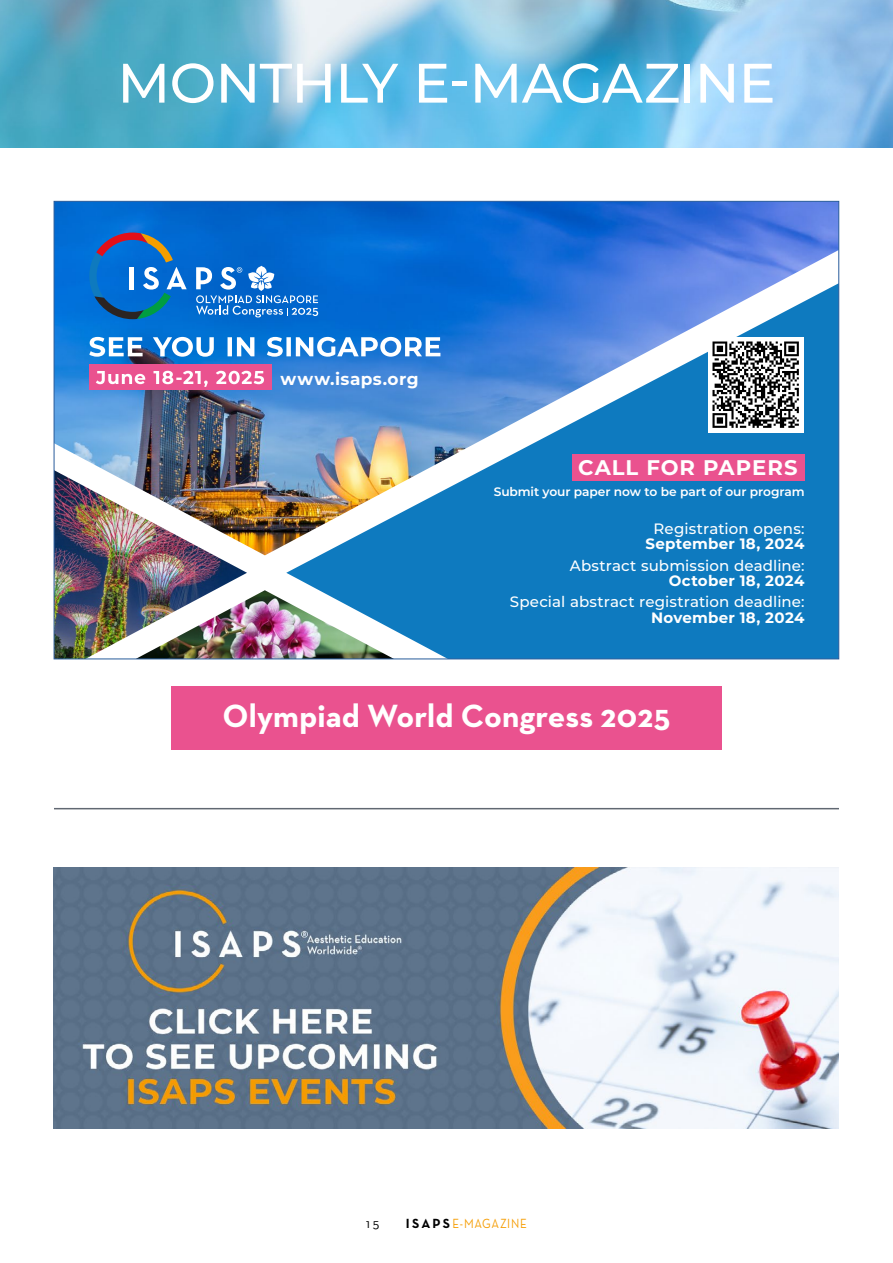
<style>
.page{position:relative;width:893px;height:1263px;background:#fff}
.page>*{position:absolute;margin:0;border:0;box-sizing:border-box;transform-origin:0 0}
.t1{font:500 55.5px "Montserrat";letter-spacing:-.02em;color:#fff}
.t2{font:700 32.7px "Neutra Text";letter-spacing:.005em;color:#fff}
.t3{font:700 21.15px "Montserrat";letter-spacing:.05em;color:#fff}
.t4{font:700 16.95px "Montserrat";letter-spacing:.03em;color:#fff}
.t5{font:500 15px "Montserrat";letter-spacing:.01em;color:#fff}
.t6{font:700 15px "Montserrat";letter-spacing:.02em;color:#fff}
.t7{font:13.5px "Neutra Text";letter-spacing:.055em;color:#f59c00;scale:.86 1}
.t8{font:13.5px "Neutra Text";color:#000}
.t9{font:600 12.3px "Montserrat";letter-spacing:-.01em;color:#fff}
.s1{font-weight:700;color:#000}
</style>
<div class="page">
<img style="left:0;top:0;width:893px;height:148px">
<div style="left:286px;top:555px;width:551px;height:102px;background:#0e7abf"></div>
<img style="left:247px;top:590px;width:147px;height:67px">
<img style="left:56px;top:203px;width:781px;height:352px">
<img style="left:56px;top:470px;width:191px;height:187px">
<div style="left:708px;top:337px;width:96px;height:96px;background:#fff"></div>
<svg style="left:712px;top:341px;width:87px;height:87px"></svg>
<div style="left:89px;top:365px;width:183px;height:25px;background:#ea528f"></div>
<svg style="left:96px;top:371px;width:168px;height:16px"></svg>
<svg style="left:89px;top:337px;width:351px;height:20px"></svg>
<svg style="left:89px;top:233px;width:98px;height:86px"></svg>
<svg style="left:196px;top:266px;width:122px;height:51px"></svg>
<div style="left:572px;top:454px;width:233px;height:27px;background:#ea528f"></div>
<img style="left:54px;top:867px;width:785px;height:261px">
<div style="left:171px;top:686px;width:551px;height:64px;background:#ea528f"></div>
<hr style="left:54px;top:808px;width:785px;height:1px;background:#616872">
<h1 class="t1" style="left:117px;top:44px;width:660px">MONTHLY E-MAGAZINE</h1>
<p class="t4" style="left:281px;top:366px;width:139px">www.isaps.org</p>
<h3 class="t3" style="left:578px;top:452px;width:221px">CALL FOR PAPERS</h3>
<p class="t9" style="left:494px;top:483px;width:312px">Submit your paper now to be part of our program</p>
<p class="t5" style="left:653px;top:518px;width:153px">Registration opens:</p>
<p class="t6" style="left:645px;top:533px;width:161px">September 18, 2024</p>
<p class="t5" style="left:570px;top:555px;width:236px">Abstract submission deadline:</p>
<p class="t6" style="left:669px;top:570px;width:137px">October 18, 2024</p>
<p class="t5" style="left:510px;top:592px;width:296px">Special abstract registration deadline:</p>
<p class="t6" style="left:651px;top:607px;width:155px">November 18, 2024</p>
<h2 class="t2" style="left:222px;top:695px;width:450px">Olympiad World Congress 2025</h2>
<p class="t8" style="left:366px;top:1215px;width:15px">15</p>
<p class="t7" style="left:406px;top:1215px;width:142px"><span class="s1">ISAPS</span>E-MAGAZINE</p>
</div>
